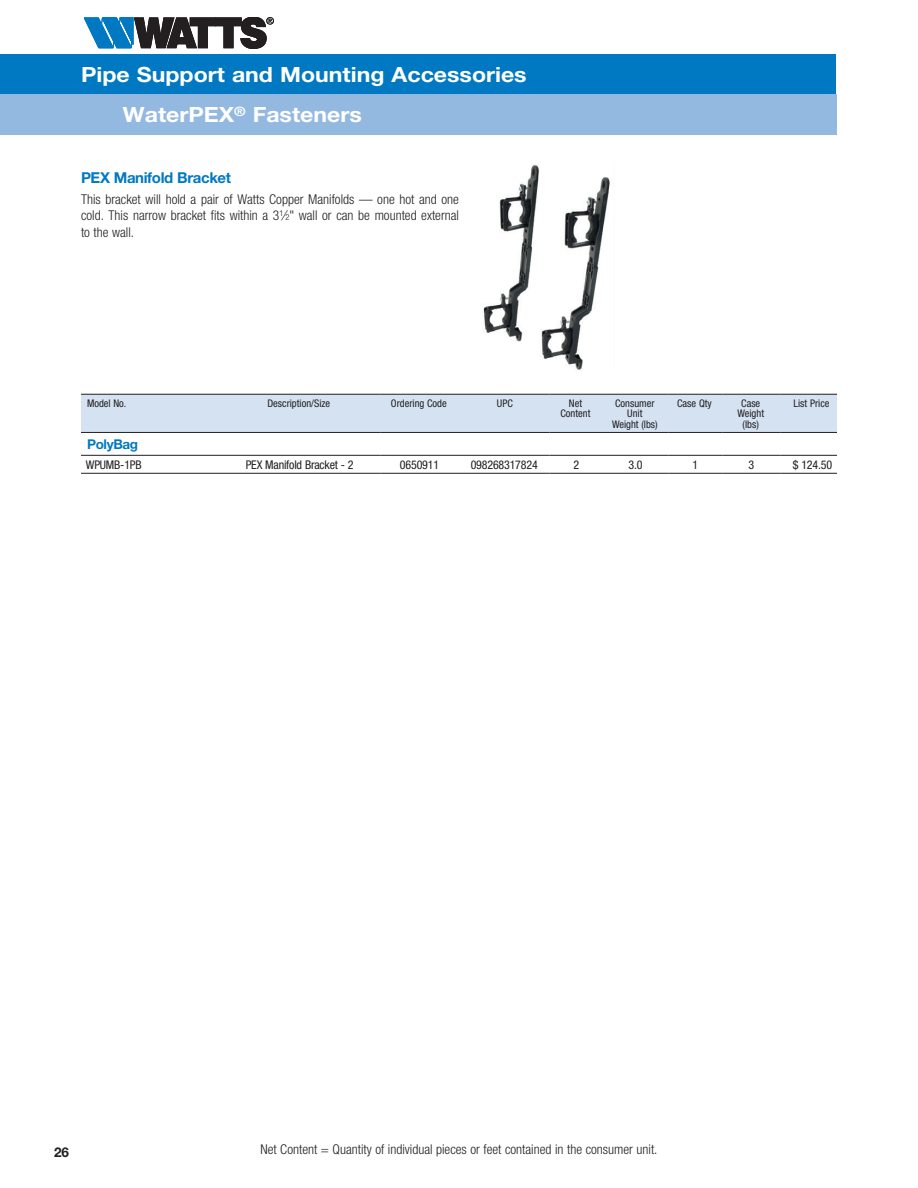
<style>
.page{position:relative;width:918px;height:1188px;background:#fff}
.page>*{position:absolute;margin:0;border:0;box-sizing:border-box;transform-origin:0 0}
.t1{font:700 21px/40.5px "Helvetica Neue LT Std";color:#fff;scale:1.1 1}
.t2{font:700 15px "Helvetica Neue LT Std";letter-spacing:-.025em;color:#0079c2}
.t3{font:300 condensed 13.5px/16.2px "Helvetica Neue LT Std";color:#231f20;text-align:justify}
.t4{font:700 13.5px "Helvetica Neue LT Std";letter-spacing:-.025em;color:#0079c2}
.t5{font:700 13.5px "Helvetica Neue LT Std";color:#231f20}
.t6{font:condensed 12px "Helvetica Neue LT Std";letter-spacing:-.015em;color:#231f20}
.t7{font:condensed 10.5px/10.5px "Helvetica Neue LT Std";color:#231f20;text-align:center}
.s1{font-size:8.4px}
</style>
<div class="page">
<div style="left:0;top:54px;width:836px;height:41px;background:#0079c2"></div>
<svg style="left:84px;top:17px;width:190px;height:32px"></svg>
<div style="left:0;top:95px;width:837px;height:40px;background:#94b9e1"></div>
<img style="left:483px;top:165px;width:127px;height:205px">
<div style="left:81px;top:395px;width:756px;height:37px;background:#d4e2f2"></div>
<hr style="left:81px;top:432px;width:138px;height:1px;background:#231f20">
<hr style="left:219px;top:432px;width:161px;height:1px;background:#231f20">
<hr style="left:380px;top:432px;width:79px;height:1px;background:#231f20">
<hr style="left:459px;top:432px;width:91px;height:1px;background:#231f20">
<hr style="left:550px;top:432px;width:53px;height:1px;background:#231f20">
<hr style="left:603px;top:432px;width:65px;height:1px;background:#231f20">
<hr style="left:668px;top:432px;width:54px;height:1px;background:#231f20">
<hr style="left:722px;top:432px;width:59px;height:1px;background:#231f20">
<hr style="left:781px;top:432px;width:56px;height:1px;background:#231f20">
<hr style="left:81px;top:394px;width:138px;height:1px;background:#231f20">
<hr style="left:219px;top:394px;width:161px;height:1px;background:#231f20">
<hr style="left:380px;top:394px;width:79px;height:1px;background:#231f20">
<hr style="left:459px;top:394px;width:91px;height:1px;background:#231f20">
<hr style="left:550px;top:394px;width:53px;height:1px;background:#231f20">
<hr style="left:603px;top:394px;width:65px;height:1px;background:#231f20">
<hr style="left:668px;top:394px;width:54px;height:1px;background:#231f20">
<hr style="left:722px;top:394px;width:59px;height:1px;background:#231f20">
<hr style="left:781px;top:394px;width:56px;height:1px;background:#231f20">
<hr style="left:81px;top:455px;width:138px;height:1px;background:#231f20">
<hr style="left:219px;top:455px;width:161px;height:1px;background:#231f20">
<hr style="left:380px;top:455px;width:79px;height:1px;background:#231f20">
<hr style="left:459px;top:455px;width:91px;height:1px;background:#231f20">
<hr style="left:550px;top:455px;width:53px;height:1px;background:#231f20">
<hr style="left:603px;top:455px;width:65px;height:1px;background:#231f20">
<hr style="left:668px;top:455px;width:54px;height:1px;background:#231f20">
<hr style="left:722px;top:455px;width:59px;height:1px;background:#231f20">
<hr style="left:781px;top:455px;width:56px;height:1px;background:#231f20">
<hr style="left:81px;top:473px;width:138px;height:1px;background:#231f20">
<hr style="left:219px;top:473px;width:161px;height:1px;background:#231f20">
<hr style="left:380px;top:473px;width:79px;height:1px;background:#231f20">
<hr style="left:459px;top:473px;width:91px;height:1px;background:#231f20">
<hr style="left:550px;top:473px;width:53px;height:1px;background:#231f20">
<hr style="left:603px;top:473px;width:65px;height:1px;background:#231f20">
<hr style="left:668px;top:473px;width:54px;height:1px;background:#231f20">
<hr style="left:722px;top:473px;width:59px;height:1px;background:#231f20">
<hr style="left:781px;top:473px;width:56px;height:1px;background:#231f20">
<h1 class="t1" style="left:123px;top:54px;width:369px;text-indent:-42px">Pipe Support and Mounting Accessories<br>WaterPEX<sup>®</sup> Fasteners</h1>
<p class="t2" style="left:81px;top:168px;width:152px">PEX Manifold Bracket</p>
<p class="t3" style="left:81px;top:191px;width:380px">This bracket will hold a pair of Watts Copper Manifolds — one hot and one cold. This narrow bracket fits within a 3<sup>1</sup>⁄<span class="s1">2</span>" wall or can be mounted external to the wall.</p>
<p class="t7" style="left:87px;top:398px;width:41px">Model No.</p>
<p class="t7" style="left:267px;top:398px;width:64px">Description/Size</p>
<p class="t7" style="left:391px;top:398px;width:57px">Ordering Code</p>
<p class="t7" style="left:497px;top:398px;width:17px">UPC</p>
<p class="t7" style="left:561px;top:398px;width:31px">Net<br>Content</p>
<p class="t7" style="left:612px;top:398px;width:47px">Consumer<br>Unit<br>Weight (lbs)</p>
<p class="t7" style="left:677px;top:398px;width:36px">Case Qty</p>
<p class="t7" style="left:737px;top:398px;width:28px">Case<br>Weight (lbs)</p>
<p class="t7" style="left:794px;top:398px;width:38px">List Price</p>
<p class="t4" style="left:87px;top:436px;width:53px">PolyBag</p>
<p class="t6" style="left:86px;top:457px;width:57px">WPUMB-1PB</p>
<p class="t6" style="left:246px;top:457px;width:109px">PEX Manifold Bracket - 2</p>
<p class="t6" style="left:400px;top:457px;width:41px">0650911</p>
<p class="t6" style="left:471px;top:457px;width:69px">098268317824</p>
<p class="t6" style="left:573px;top:457px;width:7px">2</p>
<p class="t6" style="left:629px;top:457px;width:16px">3.0</p>
<p class="t6" style="left:692px;top:457px;width:7px">1</p>
<p class="t6" style="left:749px;top:457px;width:7px">3</p>
<p class="t6" style="left:793px;top:457px;width:41px">$ 124.50</p>
<p class="t5" style="left:54px;top:1144px;width:17px">26</p>
<p class="t3" style="left:261px;top:1141px;width:398px">Net Content = Quantity of individual pieces or feet contained in the consumer unit.</p>
</div>
